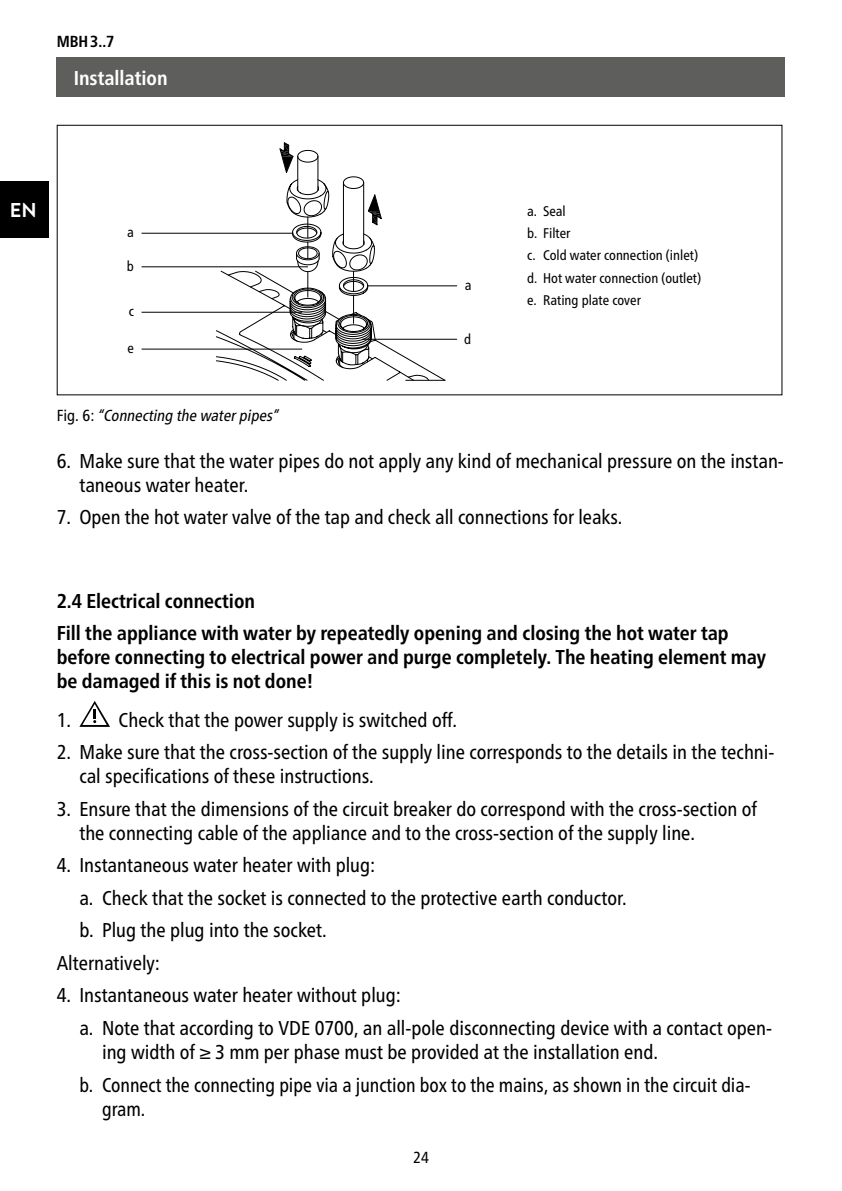
<style>
.page{position:relative;width:842px;height:1191px;background:#fff}
.page>*{position:absolute;margin:0;border:0;box-sizing:border-box;transform-origin:0 0}
.t1{font:condensed 20px/24px "Frutiger Neue LTW1 G";color:#000}
.t2{font:700 condensed 20px/24px "Frutiger Neue LTW1 G";color:#000}
.t3{font:700 condensed 20px "Frutiger Neue LTW1 G";color:#fff}
.t4{font:condensed 20px "Frutiger Neue LTW1 G";color:#000;scale:.96 1}
.t5{font:700 20px "Brandon Text";color:#fff}
.t6{font:italic condensed 16px "Frutiger Neue LTW1 G";color:#000}
.t7{font:700 condensed 16px "Frutiger Neue LTW1 G";color:#000}
.t8{font:condensed 16px "Frutiger Neue LTW1 G";color:#000}
.t9{font:condensed 14px/22.4px "Frutiger Neue LTW1 G";color:#000}
.s1{font-style:normal}
</style>
<div class="page">
<div style="left:0;top:181px;width:48px;height:57px;background:#000"></div>
<div style="left:57px;top:57px;width:728px;height:39px;background:#5e5e5d"></div>
<div style="left:57px;top:125px;width:725px;height:270px;border:1px solid #000"></div>
<svg style="left:215px;top:142px;width:230px;height:239px"></svg>
<hr style="left:362px;top:339px;width:95px;height:1px;background:#000">
<hr style="left:367px;top:285px;width:90px;height:1px;background:#000">
<hr style="left:142px;top:233px;width:151px;height:1px;background:#000">
<hr style="left:142px;top:266px;width:166px;height:1px;background:#000">
<hr style="left:142px;top:312px;width:160px;height:1px;background:#000">
<hr style="left:142px;top:349px;width:160px;height:1px;background:#000">
<svg style="left:79px;top:701px;width:31px;height:26px"></svg>
<p class="t7" style="left:57px;top:32px;width:59px">MBH3..7</p>
<p class="t3" style="left:74px;top:66px;width:95px">Installation</p>
<p class="t5" style="left:10px;top:196px;width:28px">EN</p>
<p class="t9" style="left:127px;top:220px;width:8px">a</p>
<p class="t9" style="left:127px;top:255px;width:9px">b</p>
<p class="t9" style="left:129px;top:300px;width:7px">c</p>
<p class="t9" style="left:127px;top:337px;width:8px">e</p>
<p class="t9" style="left:465px;top:274px;width:8px">a</p>
<p class="t9" style="left:464px;top:328px;width:8px">d</p>
<p class="t9" style="left:527px;top:199px;width:175px">a. Seal<br>b. Filter<br>c. Cold water connection (inlet) d. Hot water connection (outlet) e. Rating plate cover</p>
<p class="t6" style="left:57px;top:406px;width:226px"><span class="s1">F i g . 6 :</span> “Connecting the waterpipes”</p>
<p class="t1" style="left:79px;top:448px;width:706px;text-indent:-23px">6. Make sure that the water pipes do not apply any kind of mechanical pressure on the instan&shy;taneous water heater.</p>
<p class="t1" style="left:57px;top:505px;width:567px">7. Open the hot water valve of the tap and check all connections for leaks.</p>
<p class="t2" style="left:57px;top:589px;width:200px">2.4 Electrical connection</p>
<p class="t2" style="left:57px;top:621px;width:711px">Fill the appliance with water by repeatedly opening and closing the hot water tap before connecting to electrical power and purge completely. The heating element may be damaged if this is not done!</p>
<p class="t1" style="left:57px;top:708px;width:402px">1. Check that the power supply is switched off.</p>
<p class="t1" style="left:79px;top:740px;width:696px;text-indent:-23px">2. Make sure that the cross-section of the supply line corresponds to the details in the techni&shy;cal specifications of these instructions.</p>
<p class="t1" style="left:79px;top:797px;width:679px;text-indent:-23px">3. Ensure that the dimensions of the circuit breaker do correspond with the cross-section of the connecting cable of the appliance and to the cross-section of the supply line.</p>
<p class="t1" style="left:57px;top:853px;width:320px">4. Instantaneous water heater with plug:</p>
<p class="t1" style="left:79px;top:886px;width:549px">a. Check that the socket is connected to the protective earth conductor.</p>
<p class="t1" style="left:79px;top:918px;width:249px">b. Plug the plug into the socket.</p>
<p class="t1" style="left:57px;top:951px;width:105px">Alternatively:</p>
<p class="t1" style="left:79px;top:979px;width:694px;line-height:32.4px;text-indent:-23px">4. Instantaneous water heater without plug:<br>a. Note that according to VDE 0700, an all-pole disconnecting device with a contact open-</p>
<p class="t1" style="left:79px;top:1035px;width:672px;line-height:32.6px;text-indent:23px">ing width of ≥ 3 mm per phase must be provided at the installation end.<br>b. Connect the connecting pipe via a junction box to the mains, as shown in the circuit dia-</p>
<p class="t4" style="left:102px;top:1096px;width:47px">gram.</p>
<p class="t8" style="left:413px;top:1148px;width:17px">24</p>
</div>
